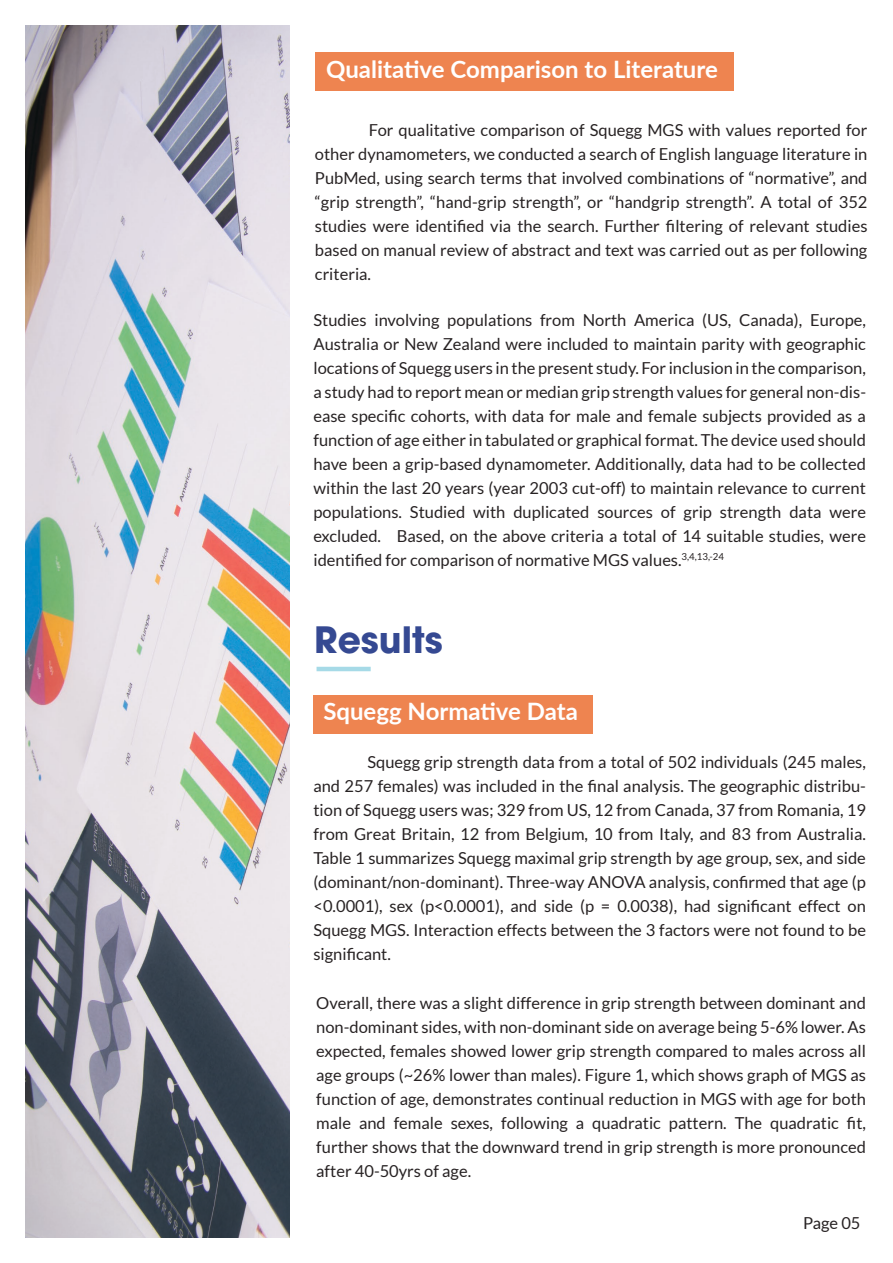
<style>
.page{position:relative;width:893px;height:1263px;background:#fff}
.page>*{position:absolute;margin:0;border:0;box-sizing:border-box;transform-origin:0 0}
.t1{font:700 36px "Avant Garde LT";color:#354992}
.t2{font:700 24px "Lato";color:#fff}
.t3{font:16.5px/24px "Lato";color:#272223;text-align:justify}
</style>
<div class="page">
<div style="left:315px;top:52px;width:418px;height:38px;background:#ee8450"></div>
<div style="left:313px;top:695px;width:280px;height:38px;background:#ee8450"></div>
<hr style="left:317px;top:667px;width:54px;height:4px;background:#a6dae7">
<img style="left:26px;top:26px;width:263px;height:1211px">
<h2 class="t2" style="left:326px;top:52px;width:393px">Qualitative Comparison to Literature</h2>
<p class="t3" style="left:315px;top:118px;width:554px;text-indent:54px">For qualitative comparison of Squegg MGS with values reported for other dynamometers, we conducted a search of English language literature in PubMed, using search terms that involved combinations of “normative”, and “grip strength”, “hand-grip strength”, or “handgrip strength”. A total of 352 studies were identified via the search. Further filtering of relevant studies based on manual review of abstract and text was carried out as per following criteria.</p>
<p class="t3" style="left:313px;top:308px;width:554px">Studies involving populations from North America (US, Canada), Europe, Australia or New Zealand were included to maintain parity with geographic locations of Squegg users in the present study. For inclusion in the comparison, a study had to report mean or median grip strength values for general non-dis&shy;ease specific cohorts, with data for male and female subjects provided as a function of age either in tabulated or graphical format. The device used should have been a grip-based dynamometer. Additionally, data had to be collected within the last 20 years (year 2003 cut-off) to maintain relevance to current populations. Studied with duplicated sources of grip strength data were excluded. Based, on the above criteria a total of 14 suitable studies, were identified for comparison of normative MGS values.<sup>3,4,13,-24</sup></p>
<h1 class="t1" style="left:314px;top:616px;width:130px">Results</h1>
<h2 class="t2" style="left:323px;top:694px;width:256px">Squegg Normative Data</h2>
<p class="t3" style="left:313px;top:750px;width:554px;text-indent:54px">Squegg grip strength data from a total of 502 individuals (245 males, and 257 females) was included in the final analysis. The geographic distribu&shy;tion of Squegg users was; 329 from US, 12 from Canada, 37 from Romania, 19 from Great Britain, 12 from Belgium, 10 from Italy, and 83 from Australia.<br>Table 1 summarizes Squegg maximal grip strength by age group, sex, and side (dominant/non-dominant). Three-way ANOVA analysis, confirmed that age (p &lt;0.0001), sex (p&lt;0.0001), and side (p = 0.0038), had significant effect on Squegg MGS. Interaction effects between the 3 factors were not found to be significant.</p>
<p class="t3" style="left:316px;top:991px;width:551px">Overall, there was a slight difference in grip strength between dominant and non-dominant sides, with non-dominant side on average being 5-6% lower. As expected, females showed lower grip strength compared to males across all age groups (~26% lower than males). Figure 1, which shows graph of MGS as function of age, demonstrates continual reduction in MGS with age for both male and female sexes, following a quadratic pattern. The quadratic fit, further shows that the downward trend in grip strength is more pronounced after 40-50yrs of age.</p>
<p class="t3" style="left:803px;top:1210px;width:59px">Page 05</p>
</div>
